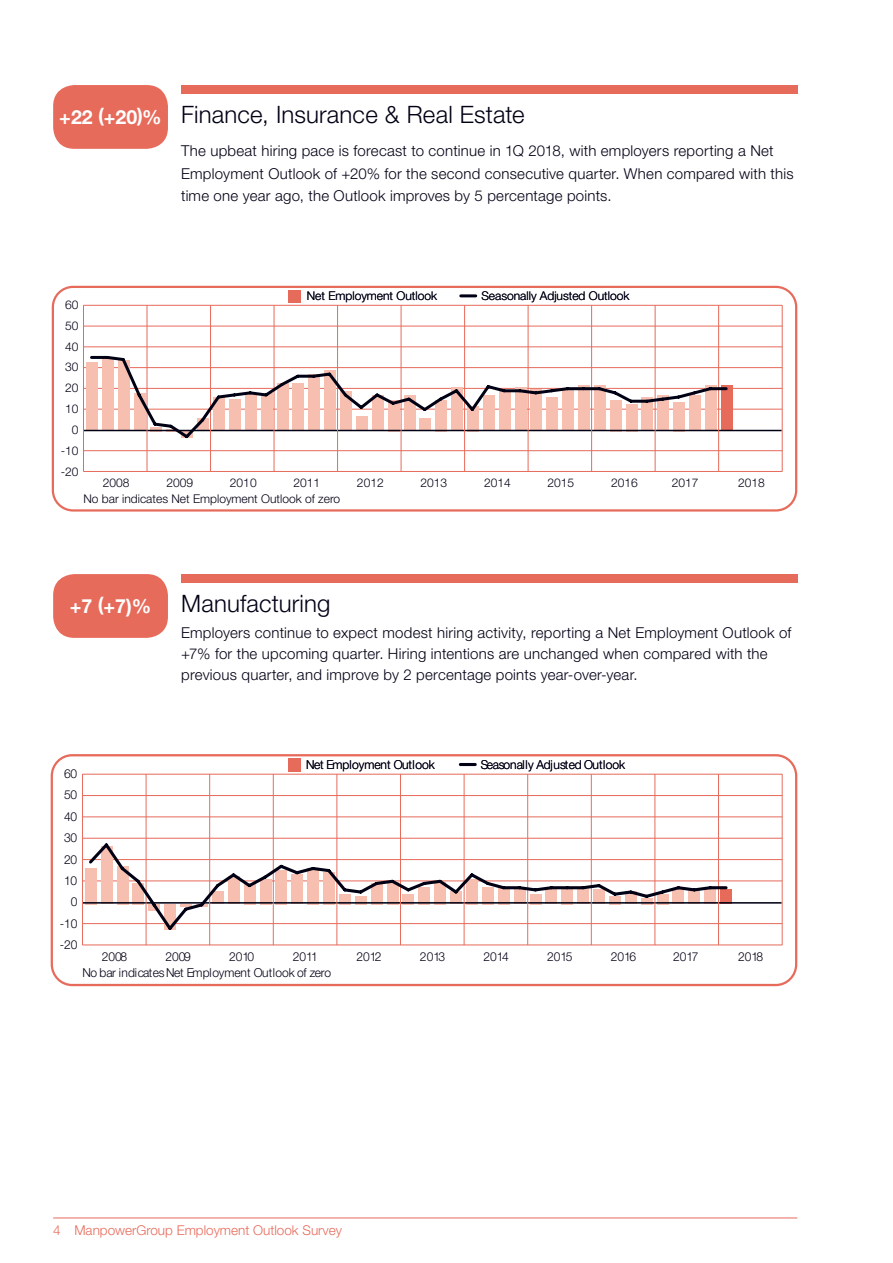
<style>
.page{position:relative;width:893px;height:1263px;background:#fff}
.page>*{position:absolute;margin:0;border:0;box-sizing:border-box;transform-origin:0 0}
.TEXT{font:300 24px "Helvetica Neue LT Std";letter-spacing:.005em;color:#000015}
.Sub_Headings{font:300 24px "Helvetica Neue LT Std";letter-spacing:.005em;color:#000015}
.t1{font:700 19.5px "Helvetica Neue LT Std";color:#fff}
.TEXT-2{font:300 15px/22.5px "Helvetica Neue LT Std";letter-spacing:.015em;color:#000015}
.t2{font:300 13.5px "Helvetica Neue LT Std";color:#e76b5b}
.t3{font:300 12.3px "Helvetica Neue LT Std";letter-spacing:-.005em;color:#000015}
.t4{font:300 12px "Helvetica Neue LT Std";color:#000015}
</style>
<div class="page">
<hr style="left:53px;top:1217px;width:744px;height:1px;background:#e76b5b">
<div style="left:181px;top:85px;width:617px;height:9px;background:#e76b5b"></div>
<div style="left:181px;top:574px;width:617px;height:9px;background:#e76b5b"></div>
<div style="left:53px;top:574px;width:115px;height:64px;background:#e76b5b;border-radius:21px"></div>
<div style="left:53px;top:85px;width:115px;height:64px;background:#e76b5b;border-radius:21px"></div>
<svg style="left:52px;top:286px;width:745px;height:226px"></svg>
<hr style="left:461px;top:294px;width:15px;height:3px;background:#000015">
<div style="left:288px;top:290px;width:13px;height:13px;background:#e76b5b"></div>
<hr style="left:83px;top:471px;width:699px;height:1px;background:#e76b5b">
<hr style="left:83px;top:450px;width:699px;height:1px;background:#e76b5b">
<hr style="left:83px;top:409px;width:699px;height:1px;background:#e76b5b">
<hr style="left:83px;top:388px;width:699px;height:1px;background:#e76b5b">
<hr style="left:83px;top:367px;width:699px;height:1px;background:#e76b5b">
<hr style="left:83px;top:347px;width:699px;height:1px;background:#e76b5b">
<hr style="left:83px;top:326px;width:699px;height:1px;background:#e76b5b">
<hr style="left:83px;top:305px;width:699px;height:1px;background:#e76b5b">
<div style="left:87px;top:362px;width:11px;height:69px;background:#f6bfb0"></div>
<div style="left:721px;top:385px;width:11px;height:46px;background:#e76b5b"></div>
<hr style="left:84px;top:430px;width:698px;height:1px;background:#000015">
<hr style="left:83px;top:305px;width:1px;height:167px;background:#e76b5b">
<hr style="left:147px;top:305px;width:1px;height:167px;background:#e76b5b">
<hr style="left:210px;top:305px;width:1px;height:167px;background:#e76b5b">
<hr style="left:274px;top:305px;width:1px;height:167px;background:#e76b5b">
<hr style="left:337px;top:305px;width:1px;height:167px;background:#e76b5b">
<hr style="left:401px;top:305px;width:1px;height:167px;background:#e76b5b">
<hr style="left:464px;top:305px;width:1px;height:167px;background:#e76b5b">
<hr style="left:528px;top:305px;width:1px;height:167px;background:#e76b5b">
<hr style="left:591px;top:305px;width:1px;height:167px;background:#e76b5b">
<hr style="left:655px;top:305px;width:1px;height:167px;background:#e76b5b">
<hr style="left:718px;top:305px;width:1px;height:167px;background:#e76b5b">
<hr style="left:782px;top:305px;width:1px;height:167px;background:#e76b5b">
<svg style="left:89px;top:354px;width:640px;height:87px"></svg>
<svg style="left:51px;top:754px;width:746px;height:232px"></svg>
<hr style="left:460px;top:763px;width:15px;height:3px;background:#000015">
<div style="left:288px;top:758px;width:12px;height:13px;background:#e76b5b"></div>
<hr style="left:82px;top:945px;width:700px;height:1px;background:#e76b5b">
<hr style="left:82px;top:923px;width:700px;height:1px;background:#e76b5b">
<hr style="left:82px;top:881px;width:700px;height:1px;background:#e76b5b">
<hr style="left:82px;top:859px;width:700px;height:1px;background:#e76b5b">
<hr style="left:82px;top:838px;width:700px;height:1px;background:#e76b5b">
<hr style="left:82px;top:817px;width:700px;height:1px;background:#e76b5b">
<hr style="left:82px;top:795px;width:700px;height:1px;background:#e76b5b">
<hr style="left:82px;top:774px;width:700px;height:1px;background:#e76b5b">
<div style="left:85px;top:868px;width:12px;height:36px;background:#f6bfb0"></div>
<div style="left:720px;top:889px;width:12px;height:15px;background:#e76b5b"></div>
<hr style="left:83px;top:902px;width:699px;height:2px;background:#000015">
<hr style="left:82px;top:774px;width:1px;height:171px;background:#e76b5b">
<hr style="left:146px;top:774px;width:1px;height:171px;background:#e76b5b">
<hr style="left:209px;top:774px;width:1px;height:171px;background:#e76b5b">
<hr style="left:273px;top:774px;width:1px;height:171px;background:#e76b5b">
<hr style="left:337px;top:774px;width:1px;height:171px;background:#e76b5b">
<hr style="left:400px;top:774px;width:1px;height:171px;background:#e76b5b">
<hr style="left:464px;top:774px;width:1px;height:171px;background:#e76b5b">
<hr style="left:527px;top:774px;width:1px;height:171px;background:#e76b5b">
<hr style="left:591px;top:774px;width:1px;height:171px;background:#e76b5b">
<hr style="left:655px;top:774px;width:1px;height:171px;background:#e76b5b">
<hr style="left:718px;top:774px;width:1px;height:171px;background:#e76b5b">
<hr style="left:782px;top:774px;width:1px;height:171px;background:#e76b5b">
<svg style="left:86px;top:840px;width:643px;height:93px"></svg>
<p class="t1" style="left:59px;top:105px;width:104px">+22 (+20)%</p>
<p class="TEXT" style="left:181px;top:100px;width:345px">Finance, Insurance &amp; Real Estate</p>
<p class="TEXT-2" style="left:181px;top:140px;width:614px">The upbeat hiring pace is forecast to continue in 1Q 2018, with employers reporting a Net<br>Employment Outlook of +20% for the second consecutive quarter. When compared with this time one year ago, the Outlook improves by 5 percentage points.</p>
<p class="t4" style="left:65px;top:297px;width:15px">60</p>
<p class="t4" style="left:65px;top:318px;width:15px">50</p>
<p class="t4" style="left:65px;top:339px;width:15px">40</p>
<p class="t4" style="left:65px;top:360px;width:15px">30</p>
<p class="t4" style="left:65px;top:381px;width:15px">20</p>
<p class="t4" style="left:65px;top:401px;width:15px">10</p>
<p class="t4" style="left:72px;top:422px;width:8px">0</p>
<p class="t4" style="left:61px;top:443px;width:19px">-10</p>
<p class="t4" style="left:61px;top:464px;width:19px">-20</p>
<p class="t4" style="left:307px;top:288px;width:132px">Net Employment Outlook</p>
<p class="t4" style="left:481px;top:288px;width:150px">Seasonally Adjusted Outlook</p>
<p class="t4" style="left:103px;top:475px;width:28px">2008</p>
<p class="t4" style="left:166px;top:475px;width:28px">2009</p>
<p class="t4" style="left:230px;top:475px;width:28px">2010</p>
<p class="t4" style="left:293px;top:475px;width:28px">2011</p>
<p class="t4" style="left:357px;top:475px;width:28px">2012</p>
<p class="t4" style="left:420px;top:475px;width:28px">2013</p>
<p class="t4" style="left:484px;top:475px;width:28px">2014</p>
<p class="t4" style="left:548px;top:475px;width:28px">2015</p>
<p class="t4" style="left:611px;top:475px;width:28px">2016</p>
<p class="t4" style="left:672px;top:475px;width:28px">2017</p>
<p class="t4" style="left:738px;top:475px;width:28px">2018</p>
<p class="t4" style="left:83px;top:491px;width:258px">No bar indicates Net Employment Outlook of zero</p>
<p class="t1" style="left:70px;top:594px;width:83px">+7 (+7)%</p>
<p class="t3" style="left:64px;top:766px;width:14px">60</p>
<p class="t3" style="left:64px;top:787px;width:14px">50</p>
<p class="t3" style="left:64px;top:809px;width:14px">40</p>
<p class="t3" style="left:64px;top:830px;width:14px">30</p>
<p class="t3" style="left:64px;top:852px;width:14px">20</p>
<p class="t3" style="left:64px;top:873px;width:14px">10</p>
<p class="t3" style="left:71px;top:894px;width:8px">0</p>
<p class="t3" style="left:60px;top:916px;width:19px">-10</p>
<p class="t3" style="left:60px;top:937px;width:19px">-20</p>
<p class="Sub_Headings" style="left:181px;top:589px;width:151px">Manufacturing</p>
<p class="TEXT-2" style="left:181px;top:622px;width:612px;line-height:21px">Employers continue to expect modest hiring activity, reporting a Net Employment Outlook of +7% for the upcoming quarter. Hiring intentions are unchanged when compared with the previous quarter, and improve by 2 percentage points year-over-year.</p>
<p class="t3" style="left:306px;top:757px;width:130px">Net Employment Outlook</p>
<p class="t3" style="left:481px;top:757px;width:146px">Seasonally Adjusted Outlook</p>
<p class="t3" style="left:102px;top:949px;width:27px">2008</p>
<p class="t3" style="left:166px;top:949px;width:27px">2009</p>
<p class="t3" style="left:229px;top:949px;width:27px">2010</p>
<p class="t3" style="left:293px;top:949px;width:27px">2011</p>
<p class="t3" style="left:356px;top:949px;width:27px">2012</p>
<p class="t3" style="left:420px;top:949px;width:27px">2013</p>
<p class="t3" style="left:484px;top:949px;width:27px">2014</p>
<p class="t3" style="left:547px;top:949px;width:27px">2015</p>
<p class="t3" style="left:611px;top:949px;width:27px">2016</p>
<p class="t3" style="left:673px;top:949px;width:27px">2017</p>
<p class="t3" style="left:738px;top:949px;width:27px">2018</p>
<p class="t3" style="left:82px;top:965px;width:250px">No bar indicates Net Employment Outlook of zero</p>
<p class="t2" style="left:53px;top:1222px;width:290px">4 ManpowerGroup Employment Outlook Survey</p>
</div>
